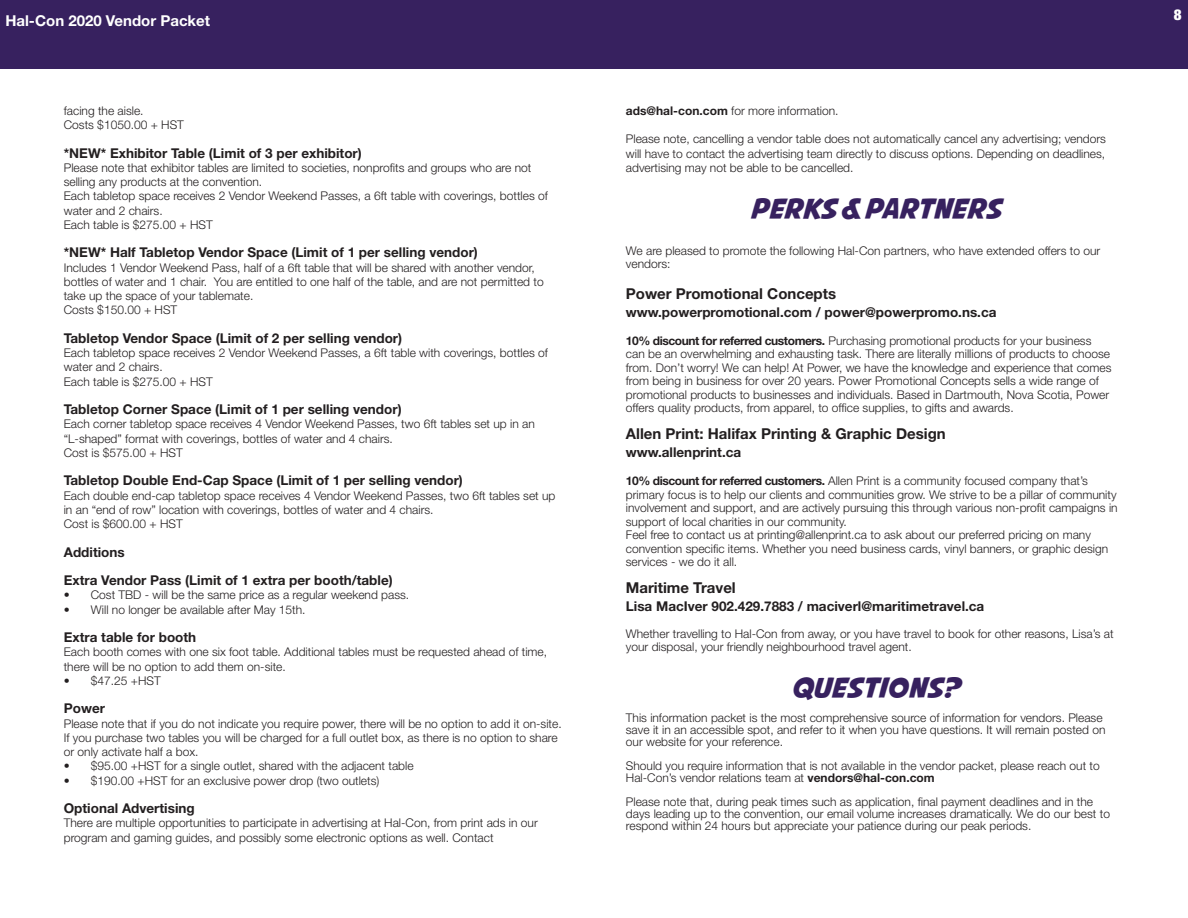
<style>
.page{position:relative;width:1188px;height:918px;background:#fff}
.page>*{position:absolute;margin:0;border:0;box-sizing:border-box;transform-origin:0 0}
.t1{font:27.75px "Avengeance Mightiest Avenger";color:#37215f}
.t2{font:700 15px "Helvetica Neue LT Std";color:#231f20}
.t3{font:700 15px "Helvetica Neue LT Std";color:#fff}
.t4{font:900 condensed 15px "Helvetica Neue LT Std";color:#fff}
.t5{font:700 13.5px/28.5px "Helvetica Neue LT Std";color:#231f20}
.t6{font:300 12px/14.2px "Helvetica Neue LT Std";color:#231f20}
.s1{font-weight:700}
</style>
<div class="page">
<div style="left:0;top:0;width:1188px;height:69px;background:#37215f"></div>
<p class="t3" style="left:5px;top:11px;width:206px">Hal-Con 2020 Vendor Packet</p>
<p class="t3" style="left:45px;top:19px;width:217px">Hal-Con 2018 - Vendor Packet</p>
<p class="t6" style="left:64px;top:103px;width:122px">facing the aisle.<br>Costs $1050.00 + HST</p>
<p class="t5" style="left:64px;top:138px;width:300px">*NEW* Exhibitor Table (Limit of 3 per exhibitor)</p>
<p class="t6" style="left:64px;top:160px;width:486px">Please note that exhibitor tables are limited to societies, nonprofits and groups who are not selling any products at the convention.<br>Each tabletop space receives 2 Vendor Weekend Passes, a 6ft table with coverings, bottles of water and 2 chairs.<br>Each table is $275.00 + HST</p>
<p class="t5" style="left:64px;top:238px;width:416px">*NEW* Half Tabletop Vendor Space (Limit of 1 per selling vendor)</p>
<p class="t6" style="left:64px;top:260px;width:481px">Includes 1 Vendor Weekend Pass, half of a 6ft table that will be shared with another vendor, bottles of water and 1 chair. You are entitled to one half of the table, and are not permitted to take up the space of your tablemate.<br>Costs $150.00 + HST</p>
<p class="t5" style="left:64px;top:324px;width:340px">Tabletop Vendor Space (Limit of 2 per selling vendor)</p>
<p class="t6" style="left:64px;top:345px;width:486px">Each tabletop space receives 2 Vendor Weekend Passes, a 6ft table with coverings, bottles of water and 2 chairs.<br>Each table is $275.00 + HST</p>
<p class="t5" style="left:64px;top:395px;width:339px">Tabletop Corner Space (Limit of 1 per selling vendor)</p>
<p class="t6" style="left:64px;top:417px;width:473px">Each corner tabletop space receives 4 Vendor Weekend Passes, two 6ft tables set up in an “L-shaped” format with coverings, bottles of water and 4 chairs.<br>Cost is $575.00 + HST</p>
<p class="t5" style="left:64px;top:466px;width:401px">Tabletop Double End-Cap Space (Limit of 1 per selling vendor)</p>
<p class="t6" style="left:64px;top:488px;width:493px">Each double end-cap tabletop space receives 4 Vendor Weekend Passes, two 6ft tables set up in an “end of row” location with coverings, bottles of water and 4 chairs.<br>Cost is $600.00 + HST</p>
<p class="t5" style="left:64px;top:537px;width:330px">Additions<br>Extra Vendor Pass (Limit of 1 extra per booth/table)</p>
<p class="t6" style="left:64px;top:588px;width:347px">• Cost TBD - will be the same price as a regular weekend pass.</p>
<p class="t6" style="left:64px;top:602px;width:243px">• Will no longer be available after May 15th.</p>
<p class="t5" style="left:64px;top:623px;width:134px">Extra table for booth</p>
<p class="t6" style="left:64px;top:645px;width:485px">Each booth comes with one six foot table. Additional tables must be requested ahead of time, there will be no option to add them on-site.</p>
<p class="t6" style="left:64px;top:673px;width:98px">• $47.25 +HST</p>
<p class="t5" style="left:64px;top:694px;width:43px">Power</p>
<p class="t6" style="left:64px;top:716px;width:499px">Please note that if you do not indicate you require power, there will be no option to add it on-site.<br>If you purchase two tables you will be charged for a full outlet box, as there is no option to share or only activate half a box.</p>
<p class="t6" style="left:64px;top:759px;width:351px">• $95.00 +HST for a single outlet, shared with the adjacent table</p>
<p class="t6" style="left:64px;top:773px;width:317px">• $190.00 +HST for an exclusive power drop (two outlets)</p>
<p class="t5" style="left:64px;top:794px;width:132px">Optional Advertising</p>
<p class="t6" style="left:64px;top:816px;width:476px">There are multiple opportunities to participate in advertising at Hal-Con, from print ads in our program and gaming guides, and possibly some electronic options as well. Contact</p>
<p class="t6" style="left:626px;top:103px;width:214px"><span class="s1">ads@hal-con.com</span> for more information.</p>
<p class="t6" style="left:626px;top:132px;width:482px;text-align:justify">Please note, cancelling a vendor table does not automatically cancel any advertising; vendors will have to contact the advertising team directly to discuss options. Depending on deadlines, advertising may not be able to be cancelled.</p>
<h1 class="t1" style="left:750px;top:197px;width:252px">PERKS &amp; PARTNERS</h1>
<p class="t6" style="left:626px;top:243px;width:476px;line-height:13.5px">We are pleased to promote the following Hal-Con partners, who have extended offers to our vendors:</p>
<p class="t2" style="left:626px;top:285px;width:212px">Power Promotional Concepts</p>
<p class="t5" style="left:626px;top:298px;width:372px">www.powerpromotional.com / power@powerpromo.ns.ca</p>
<p class="t6" style="left:626px;top:334px;width:487px;line-height:13.5px"><span class="s1">10% discount for referred customers.</span> Purchasing promotional products for your business can be an overwhelming and exhausting task. There are literally millions of products to choose from. Don’t worry! We can help! At Power, we have the knowledge and experience that comes from being in business for over 20 years. Power Promotional Concepts sells a wide range of promotional products to businesses and individuals. Based in Dartmouth, Nova Scotia, Power offers quality products, from apparel, to office supplies, to gifts and awards.</p>
<p class="t2" style="left:626px;top:425px;width:321px">Allen Print: Halifax Printing &amp; Graphic Design</p>
<p class="t5" style="left:626px;top:438px;width:117px">www.allenprint.ca</p>
<p class="t6" style="left:626px;top:474px;width:493px;line-height:13.5px"><span class="s1">10% discount for referred customers.</span> Allen Print is a community focused company that’s primary focus is to help our clients and communities grow. We strive to be a pillar of community involvement and support, and are actively pursuing this through various non-profit campaigns in support of local charities in our community.<br>Feel free to contact us at printing@allenprint.ca to ask about our preferred pricing on many convention specific items. Whether you need business cards, vinyl banners, or graphic design services - we do it all.</p>
<p class="t2" style="left:626px;top:579px;width:111px">Maritime Travel</p>
<p class="t5" style="left:626px;top:592px;width:360px">Lisa MacIver 902.429.7883 / maciverl@maritimetravel.ca</p>
<p class="t6" style="left:626px;top:627px;width:489px;line-height:13.5px">Whether travelling to Hal-Con from away, or you have travel to book for other reasons, Lisa’s at your disposal, your friendly neighbourhood travel agent.</p>
<h1 class="t1" style="left:791px;top:676px;width:171px">QUESTIONS?</h1>
<p class="t6" style="left:626px;top:712px;width:481px;line-height:12px">This information packet is the most comprehensive source of information for vendors. Please save it in an accessible spot, and refer to it when you have questions. It will remain posted on our website for your reference.</p>
<p class="t6" style="left:626px;top:760px;width:475px;line-height:12px">Should you require information that is not available in the vendor packet, please reach out to<br>Hal-Con’s vendor relations team at <span class="s1">vendors@hal-con.com</span></p>
<p class="t6" style="left:626px;top:796px;width:486px;line-height:12px">Please note that, during peak times such as application, final payment deadlines and in the days leading up to the convention, our email volume increases dramatically. We do our best to respond within 24 hours but appreciate your patience during our peak periods.</p>
<p class="t4" style="left:1174px;top:6px;width:9px">8</p>
</div>
